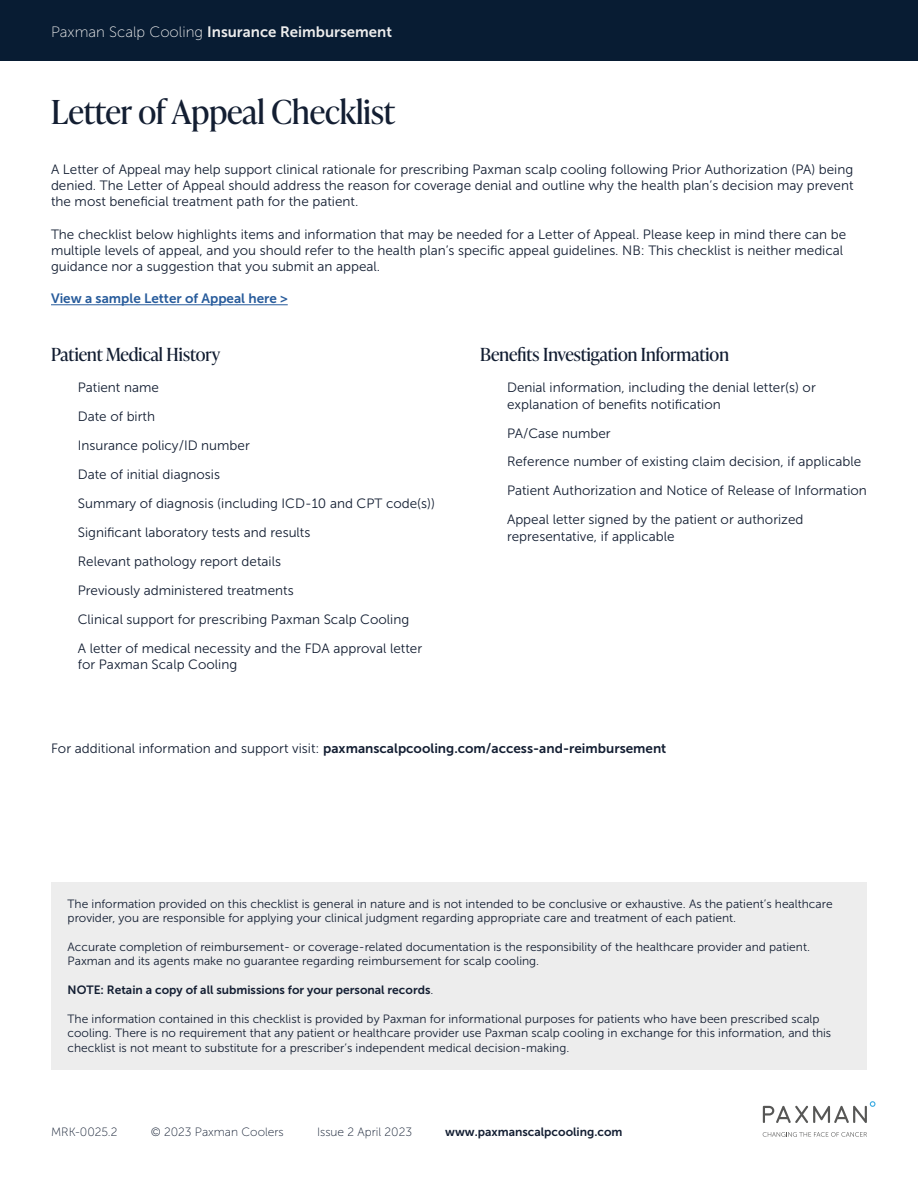
<style>
.page{position:relative;width:918px;height:1188px;background:#fff}
.page>*{position:absolute;margin:0;border:0;box-sizing:border-box;transform-origin:0 0}
.t1{font:33px "Ivy Presto Headline";color:#131e32}
.t2{font:18px "Ivy Presto Headline";color:#131e32}
.t3{font:15px "Museo Sans 700";color:#ededed}
.t4{font:13.5px/29px "Museo Sans 300";color:#131e32}
.t5{font:13.5px "Museo Sans 700";color:#131e32}
.t6{font:13.5px "Museo Sans 700";color:#275b9b}
.t7{font:12px/14.4px "Museo Sans 300";color:#131e32}
.t8{font:12px "Museo Sans 700";color:#131e32}
.t9{font:12px "Museo Sans 100";color:#131e32}
.s1{font-family:"Museo Sans 100"}
.s2{font-family:"Museo Sans 300"}
</style>
<div class="page">
<div style="left:0;top:0;width:918px;height:61px;background:#081c33"></div>
<hr style="left:51px;top:304px;width:237px;height:1px;background:#275b9b">
<svg style="left:763px;top:1101px;width:112px;height:22px"></svg>
<svg style="left:763px;top:1132px;width:104px;height:5px"></svg>
<div style="left:51px;top:882px;width:816px;height:187px;background:#ededed"></div>
<p class="t3" style="left:51px;top:23px;width:343px"><span class="s1">Paxman Scalp Cooling</span> Insurance Reimbursement</p>
<h1 class="t1" style="left:51px;top:89px;width:345px">Letter of Appeal Checklist</h1>
<p class="t4" style="left:51px;top:161px;width:804px;line-height:16.2px;text-align:justify">A Letter of Appeal may help support clinical rationale for prescribing Paxman scalp cooling following Prior Authorization (PA) being denied. The Letter of Appeal should address the reason for coverage denial and outline why the health plan’s decision may prevent the most beneficial treatment path for the patient.</p>
<p class="t4" style="left:51px;top:226px;width:797px;line-height:16.2px">The checklist below highlights items and information that may be needed for a Letter of Appeal. Please keep in mind there can be multiple levels of appeal, and you should refer to the health plan’s specific appeal guidelines. NB: This checklist is neither medical guidance nor a suggestion that you submit an appeal.</p>
<p class="t6" style="left:51px;top:291px;width:238px">View a sample Letter of Appeal here &gt;</p>
<h2 class="t2" style="left:51px;top:341px;width:171px">Patient Medical History</h2>
<h2 class="t2" style="left:480px;top:341px;width:250px">Benefits Investigation Information</h2>
<p class="t4" style="left:78px;top:373px;width:359px">Patient name<br>Date of birth<br>Insurance policy/ID number<br>Date of initial diagnosis<br>Summary of diagnosis (including ICD-10 and CPT code(s))<br>Significant laboratory tests and results<br>Relevant pathology report details<br>Previously administered treatments<br>Clinical support for prescribing Paxman Scalp Cooling<br>A letter of medical necessity and the FDA approval letter</p>
<p class="t4" style="left:78px;top:650px;width:161px">for Paxman Scalp Cooling</p>
<p class="t4" style="left:507px;top:380px;width:310px;line-height:16.2px">Denial information, including the denial letter(s) or explanation of benefits notification</p>
<p class="t4" style="left:507px;top:418px;width:361px">PA/Case number<br>Reference number of existing claim decision, if applicable Patient Authorization and Notice of Release of Information Appeal letter signed by the patient or authorized</p>
<p class="t4" style="left:507px;top:522px;width:169px">representative, if applicable</p>
<p class="t5" style="left:51px;top:740px;width:617px"><span class="s2">For additional information and support visit:</span> paxmanscalpcooling.com/access-and-reimbursement</p>
<p class="t7" style="left:68px;top:896px;width:767px">The information provided on this checklist is general in nature and is not intended to be conclusive or exhaustive. As the patient’s healthcare provider, you are responsible for applying your clinical judgment regarding appropriate care and treatment of each patient.</p>
<p class="t7" style="left:68px;top:940px;width:744px">Accurate completion of reimbursement- or coverage-related documentation is the responsibility of the healthcare provider and patient.<br>Paxman and its agents make no guarantee regarding reimbursement for scalp cooling.</p>
<p class="t8" style="left:68px;top:983px;width:367px">NOTE: Retain a copy of all submissions for your personal records<span class="s2">.</span></p>
<p class="t7" style="left:68px;top:1012px;width:765px">The information contained in this checklist is provided by Paxman for informational purposes for patients who have been prescribed scalp cooling. There is no requirement that any patient or healthcare provider use Paxman scalp cooling in exchange for this information, and this checklist is not meant to substitute for a prescriber’s independent medical decision-making.</p>
<p class="t9" style="left:51px;top:1125px;width:68px">MRK-0025.2</p>
<p class="t9" style="left:151px;top:1125px;width:135px">© 2023 Paxman Coolers</p>
<p class="t9" style="left:317px;top:1125px;width:96px">Issue 2 April 2023</p>
<p class="t8" style="left:445px;top:1125px;width:179px">www.paxmanscalpcooling.com</p>
</div>
